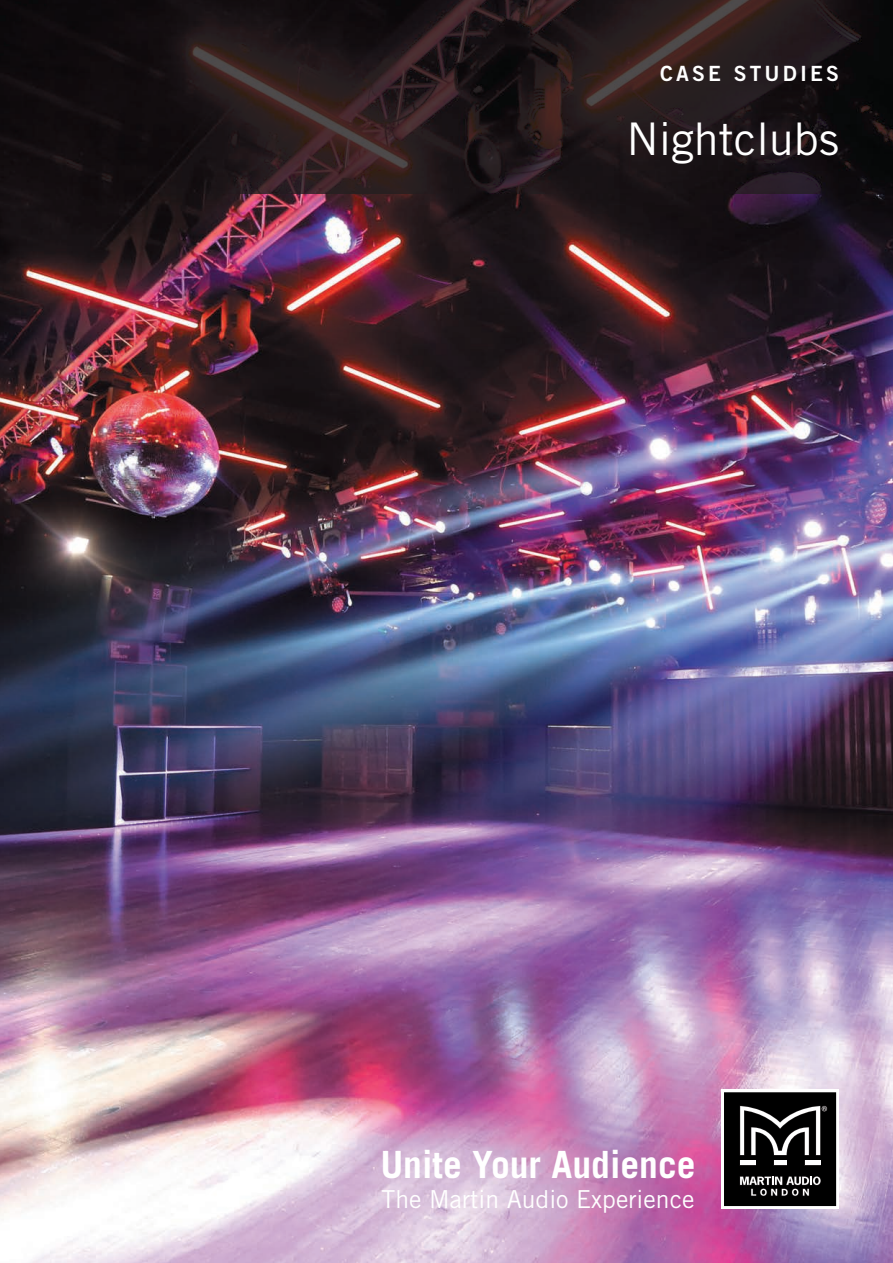
<style>
.page{position:relative;width:893px;height:1263px;background:#fff}
.page>*{position:absolute;margin:0;border:0;box-sizing:border-box;transform-origin:0 0}
.t1{font:45px "Trade Gothic";color:#fff}
.t2{font:700 37.5px "Trade Gothic";color:#fff}
.t3{font:24.75px "Trade Gothic";color:#fff}
.t4{font:21px "Trade Gothic Bold Two";letter-spacing:.15em;color:#fff}
</style>
<div class="page">
<img style="left:0;top:193px;width:893px;height:1070px">
<svg style="left:0;top:0;width:893px;height:193px;background:#1f1618"></svg>
<svg style="left:721px;top:1089px;width:118px;height:120px"></svg>
<p class="t4" style="left:660px;top:60px;width:180px">CASE STUDIES</p>
<h1 class="t1" style="left:626px;top:111px;width:214px">Nightclubs</h1>
<h2 class="t2" style="left:380px;top:1141px;width:317px">Unite Your Audience</h2>
<p class="t3" style="left:382px;top:1184px;width:314px">The Martin Audio Experience</p>
</div>
